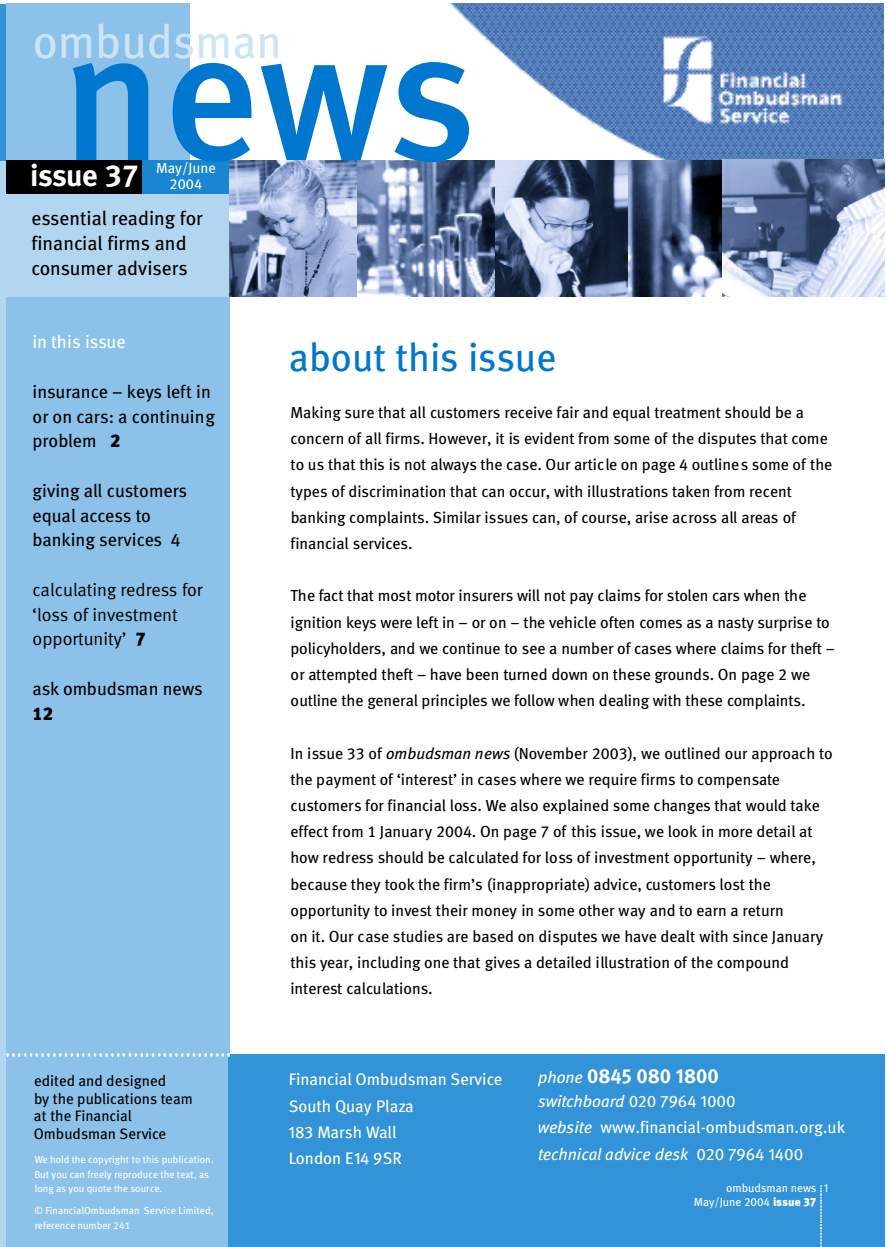
<style>
.page{position:relative;width:887px;height:1247px;background:#fff}
.page>*{position:absolute;margin:0;border:0;box-sizing:border-box;transform-origin:0 0}
.t1{font:186.6px "Meta Medium LF";color:#0077ce}
.t2{font:46.95px "Meta Book LF";color:#cce4f5}
.t3{font:39.45px "Meta Book LF";color:#0077ce}
.t4{font:30.6px "Meta Bold LF";letter-spacing:-.01em;color:#fff}
.t5{font:20.4px "Meta Bold Expert";color:#fff}
.t6{font:19.65px/24.8px "Meta Book LF";color:#000}
.t7{font:18.15px/24.8px "Meta Book LF";color:#000}
.t8{font:18.15px/24.8px "Meta Normal LF";color:#000}
.t9{font:18.15px "Meta Book LF";color:#fff}
.t10{font:18.15px "Meta Black LF";color:#000}
.t11{font:16.8px/26.2px "Meta Book LF";color:#fff}
.t12{font:italic 16.8px "Meta";color:#fff}
.t13{font:16.05px/26.2px "Meta Book LF";color:#000}
.t14{font:15.15px/17.4px "Meta Book LF";color:#000}
.t15{font:14.55px "Meta Book LF";color:#fff}
.t16{font:11.7px/13.8px "Meta Book LF";color:#fff;text-align:right}
.t17{font:11.7px "Meta Normal Expert";color:#fff}
.t18{font:10.2px/14.5px "Meta Book LF";color:#fff}
.s1{font-family:"Meta Black LF"}
.s2{font-style:italic}
.s3{font-family:"Meta Book Expert"}
.s4{font-family:"Meta";font-style:italic;font-size:16.8px}
.s5{font-family:"Meta Book Expert";font-style:normal}
.s6{font-family:"Meta";font-style:italic}
</style>
<div class="page">
<div style="left:0;top:147px;width:6px;height:1100px;background:#b3d6f0"></div>
<div style="left:6px;top:4px;width:223px;height:1243px;background:#8cc2e9"></div>
<img style="left:191px;top:4px;width:692px;height:156px">
<div style="left:0;top:4px;width:6px;height:157px;background:#3393d8"></div>
<div style="left:229px;top:1053px;width:656px;height:194px;background:#3393d8"></div>
<img style="left:820px;top:1185px;width:1px;height:61px">
<img style="left:229px;top:160px;width:493px;height:137px">
<div style="left:6px;top:194px;width:223px;height:103px;background:#b3d6f0"></div>
<img style="left:722px;top:160px;width:162px;height:137px">
<img style="left:496px;top:160px;width:131px;height:137px">
<div style="left:6px;top:160px;width:136px;height:34px;background:#000"></div>
<div style="left:142px;top:160px;width:87px;height:34px;background:#1a85d3"></div>
<img style="left:6px;top:1053px;width:223px;height:3px">
<h2 class="t2" style="left:33px;top:21px;width:251px">ombudsman</h2>
<h1 class="t1" style="left:61px;top:13px;width:416px">news</h1>
<p class="t15" style="left:169px;top:178px;width:34px">2004</p>
<p class="t15" style="left:156px;top:162px;width:61px">May/June</p>
<h3 class="t4" style="left:30px;top:162px;width:110px">issue 37</h3>
<p class="t6" style="left:31px;top:207px;width:173px">essential reading for financial firms and consumer advisers</p>
<p class="t9" style="left:32px;top:334px;width:95px">in this issue</p>
<p class="t7" style="left:32px;top:380px;width:184px">insurance – keys left in or on cars: a continuing problem <span class="s1">2</span></p>
<p class="t7" style="left:32px;top:479px;width:156px">giving all customers equal access to banking services 4</p>
<p class="t8" style="left:32px;top:578px;width:172px">calculating redress for ‘loss of investment opportunity’ <span class="s1">7</span></p>
<p class="t7" style="left:32px;top:677px;width:172px">as k o m bu ds man news</p>
<p class="t10" style="left:33px;top:705px;width:22px">12</p>
<p class="t14" style="left:34px;top:1073px;width:161px">edited and designed<br>by the publications team at the Financial<br>Ombudsman Service</p>
<p class="t18" style="left:35px;top:1153px;width:180px">We hold the copyright to this publication.<br>But you can freely reproduce the text, as long as you quote the source.</p>
<p class="t18" style="left:35px;top:1204px;width:180px">© FinancialOmbudsman Service Limited, reference number 241</p>
<h3 class="t3" style="left:289px;top:340px;width:269px">about this issue</h3>
<p class="t13" style="left:290px;top:400px;width:543px">Making sure that all customers receive fair and equal treatment should be a concern of all firms. However, it is evident from some of the disputes that come to us that this is not always the case. Our article on page 4 outlines some of the types of discrimination that can occur, with illustrations taken from recent banking complaints. Similar issues can, of course, arise across all areas of financial services.</p>
<p class="t13" style="left:290px;top:583px;width:546px">The fa c t t ha t m ost m o tor insu re rs will n o t pay cla i m s for stolen ca rs when the ignition ke ys we re le ft in – or on – the ve h i cle often co m es as a nast y su r p r ise to p ol i c y h old e rs, and we continue to see a number of cas es w h e re cla i m s for theft – or atte m p ted theft – ha ve been turned down on these gro un ds. On pa ge 2 we outline the ge n e ra l p r i n ci ples we foll ow when dea l i ng with these co m pla i n t s .</p>
<p class="t13" style="left:290px;top:741px;width:544px">In issue 33 of <span class="s2">ombudsman news</span> (November 2003), we outlined our approach to the payment of ‘interest’ in cases where we require firms to compensate customers for financial loss. We also explained some changes that would take effect from 1 January 2004. On page 7 of this issue, we look in more detail at how redress should be calculated for loss of investment opportunity – where, because they took the firm’s (inappropriate) advice, customers lost the opportunity to invest their money in some other way and to earn a return<br>on it. Our case studies are based on disputes we have dealt with since January this year, including one that gives a detailed illustration of the compound interest calculations.</p>
<p class="t11" style="left:288px;top:1067px;width:215px">Financial Ombudsman Service<br>South Quay Plaza<br><span class="s3">183</span> Marsh Wall<br>London E<span class="s3">14 9</span>SR</p>
<p class="t5" style="left:538px;top:1067px;width:182px"><span class="s4">phone</span> 0845 080 1800</p>
<p class="t12" style="left:538px;top:1094px;width:199px">switchboard <span class="s5">020 7964 1000</span></p>
<p class="t11" style="left:538px;top:1115px;width:309px"><span class="s6">website</span> www.financial-ombudsman.org.uk</p>
<p class="t12" style="left:538px;top:1146px;width:267px">technical advice desk <span class="s5">020 7964 1400</span></p>
<p class="t16" style="left:693px;top:1181px;width:124px">ombudsman news<br>May/June 2004 <span class="s1">issue 37</span></p>
<p class="t17" style="left:823px;top:1182px;width:6px">1</p>
</div>
